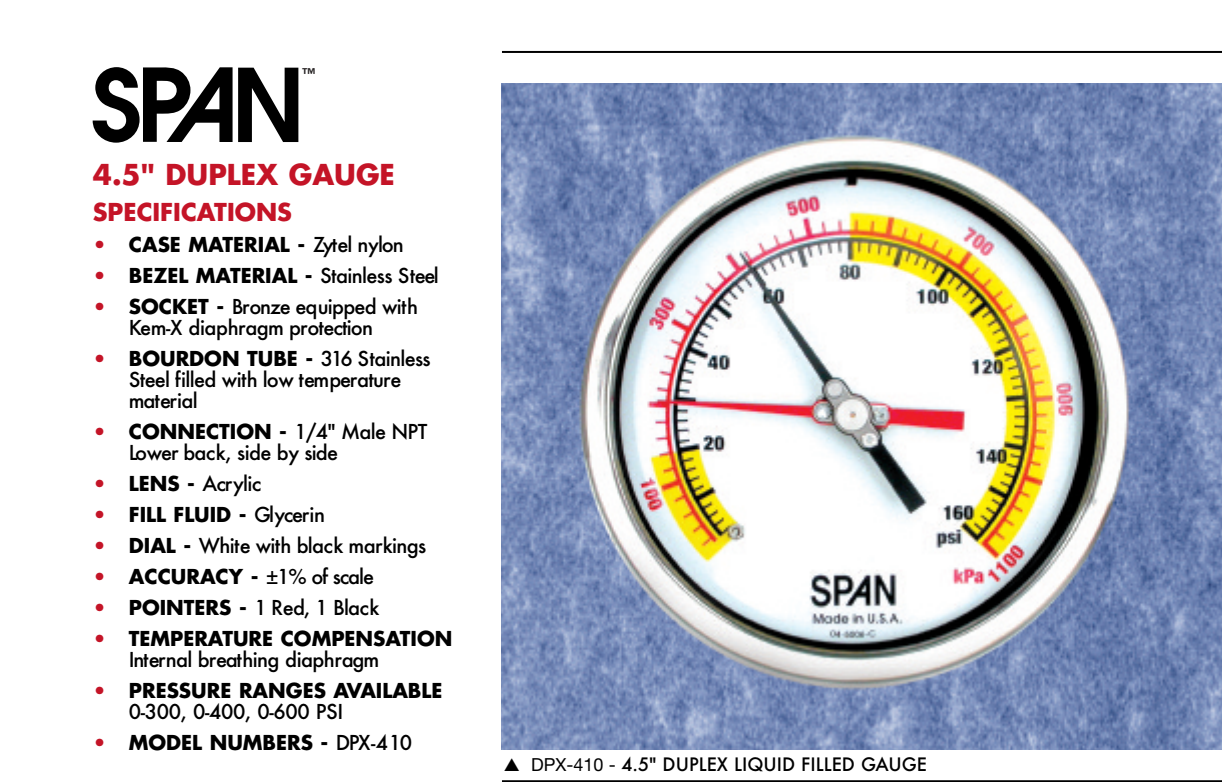
<style>
.page{position:relative;width:1222px;height:782px;background:#fff}
.page>*{position:absolute;margin:0;border:0;box-sizing:border-box;transform-origin:0 0}
.t1{font:700 28px "Futura";color:#c41427}
.t2{font:700 24px "Futura";color:#c41427}
.t3{font:500 20px/21px "Futura";letter-spacing:-.035em;color:#000}
.t4{font:700 20px/21px "Futura";color:#000}
.t5{font:500 18px "Futura";color:#000}
.t6{font:700 14.4px "Futura";color:#231f20}
.s1{color:#c41427}
.s2{font-weight:500}
.s3{font-weight:700;color:#c41427}
.s4{font-weight:700}
.s5{font-family:"Helvetica Neue";font-weight:400}
</style>
<div class="page">
<hr style="left:502px;top:51px;width:720px;height:2px;background:#000">
<hr style="left:502px;top:780px;width:720px;height:2px;background:#000">
<img style="left:502px;top:83px;width:720px;height:666px">
<svg style="left:93px;top:67px;width:205px;height:76px"></svg>
<p class="t6" style="left:302px;top:67px;width:15px">™</p>
<h1 class="t1" style="left:93px;top:162px;width:304px">4.5" DUPLEX GAUGE</h1>
<p class="t2" style="left:93px;top:201px;width:201px">SPECIFICATIONS</p>
<p class="t4" style="left:93px;top:236px;width:312px"><span class="s1">•</span> CASE MATERIAL - <span class="s2">Zytel nylon</span></p>
<p class="t4" style="left:93px;top:267px;width:348px"><span class="s1">•</span> BEZEL MATERIAL - <span class="s2">Stainless Steel</span></p>
<p class="t3" style="left:93px;top:297px;width:327px;text-align:center"><span class="s3">•</span> <span class="s4">SOCKET -</span> Bronze equipped with<br>Kem-X diaphragm protection</p>
<p class="t3" style="left:129px;top:349px;width:303px;text-indent:-36px"><span class="s3">•</span> <span class="s4">BOURDON TUBE -</span> 316 Stainless<br>Steel filled with low temperature material</p>
<p class="t3" style="left:129px;top:422px;width:300px;text-indent:-36px"><span class="s3">•</span> <span class="s4">CONNECTION -</span> 1/4" Male NPT<br>Lower back, side by side</p>
<p class="t3" style="left:93px;top:474px;width:170px"><span class="s3">•</span> <span class="s4">LENS -</span> Acrylic</p>
<p class="t4" style="left:93px;top:506px;width:234px"><span class="s1">•</span> FILL FLUID - <span class="s2">Glycerin</span></p>
<p class="t3" style="left:93px;top:536px;width:335px"><span class="s3">•</span> <span class="s4">DIAL -</span> White with black markings</p>
<p class="t3" style="left:93px;top:567px;width:283px"><span class="s3">•</span> <span class="s4">ACCURACY -</span> ±1% of scale</p>
<p class="t3" style="left:93px;top:598px;width:288px"><span class="s3">•</span> <span class="s4">POINTERS -</span> 1 Red, 1 Black</p>
<p class="t3" style="left:129px;top:629px;width:325px;text-indent:-36px"><span class="s3">•</span> <span class="s4">TEMPERATURE COMPENSATION<br></span>Internal breathing diaphragm</p>
<p class="t4" style="left:129px;top:682px;width:315px;text-indent:-36px"><span class="s1">•</span> PRESSURE RANGES AVAILABLE<br><span class="s2">0-300, 0-400, 0-600 PSI</span></p>
<p class="t4" style="left:93px;top:734px;width:321px"><span class="s1">•</span> MODEL NUMBERS - <span class="s2">DPX-410</span></p>
<p class="t5" style="left:504px;top:754px;width:425px">▲ <span class="s5">DPX-410 -</span> 4.5" DUPLEX LIQUID FILLED GAUGE</p>
</div>
